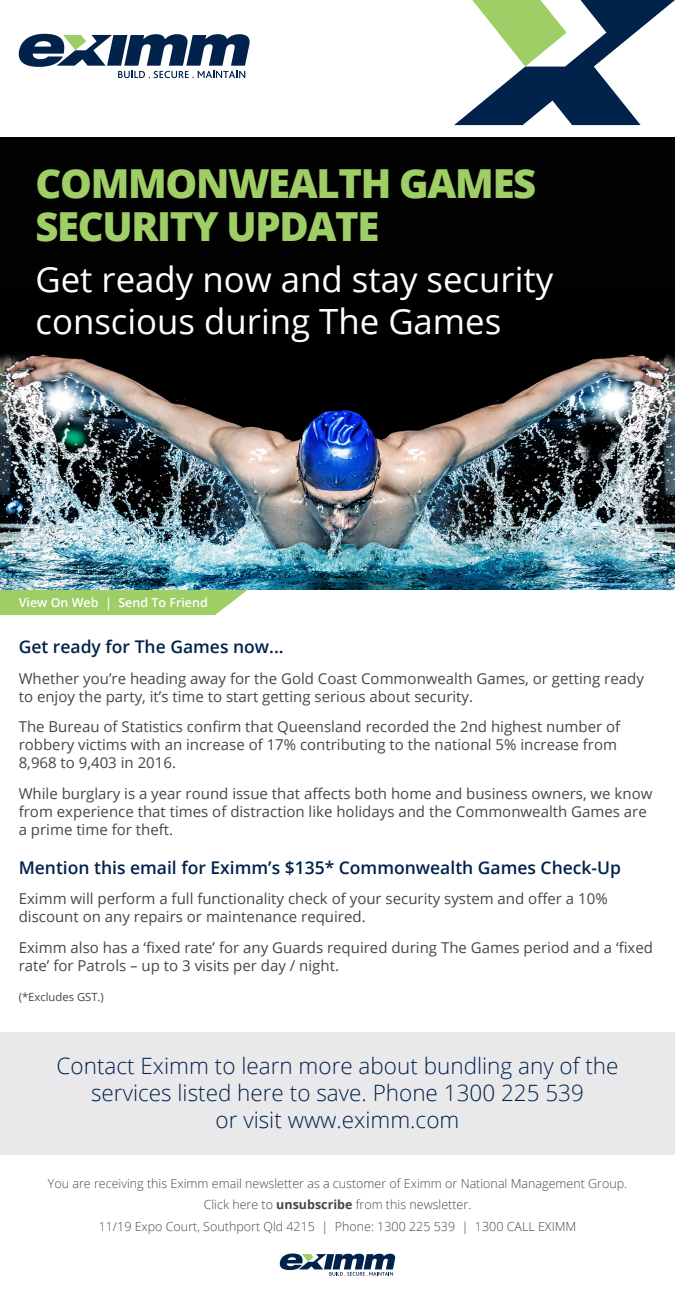
<style>
.page{position:relative;width:675px;height:1296px;background:#fff}
.page>*{position:absolute;margin:0;border:0;box-sizing:border-box;transform-origin:0 0}
.t1{font:800 40px/42.5px "Open Sans";letter-spacing:-.035em;color:#9fce66}
.t2{font:34.75px/41.8px "Open Sans";color:#fff}
.t3{font:300 22.5px/27px "Open Sans";color:#00224b;text-align:center}
.t4{font:600 17.5px "Open Sans";color:#00224b}
.t5{font:15px/18px "Open Sans";color:#484648}
.t6{font:300 12.5px "Open Sans";color:#484648}
.t7{font:600 12.5px "Open Sans";color:#fff}
.t8{font:11.25px "Open Sans";color:#484648}
.s1{font-weight:700}
</style>
<div class="page">
<svg style="left:454px;top:0;width:221px;height:125px"></svg>
<svg style="left:18px;top:34px;width:232px;height:44px"></svg>
<div style="left:0;top:1032px;width:675px;height:122px;background:#e9e9eb"></div>
<svg style="left:279px;top:1253px;width:117px;height:23px"></svg>
<div style="left:0;top:138px;width:675px;height:452px;background:#020202"></div>
<img style="left:0;top:354px;width:675px;height:236px">
<svg style="left:0;top:590px;width:248px;height:25px;background:#a5d170"></svg>
<p class="t1" style="left:36px;top:160px;width:502px">COMMONWEALTH GAMES<br>SECURITY UPDATE</p>
<p class="t2" style="left:36px;top:258px;width:519px">Get ready now and stay security conscious during The Games</p>
<p class="t7" style="left:19px;top:594px;width:191px">View On Web | Send To Friend</p>
<p class="t4" style="left:19px;top:635px;width:266px">Get ready for The Games now...</p>
<p class="t5" style="left:19px;top:669px;width:627px">Whether you’re heading away for the Gold Coast Commonwealth Games, or getting ready to enjoy the party, it’s time to start getting serious about security.</p>
<p class="t5" style="left:19px;top:718px;width:603px">The Bureau of Statistics confirm that Queensland recorded the 2nd highest number of robbery victims with an increase of 17% contributing to the national 5% increase from<br>8,968 to 9,403 in 2016.</p>
<p class="t5" style="left:19px;top:784px;width:635px">While burglary is a year round issue that affects both home and business owners, we know from experience that times of distraction like holidays and the Commonwealth Games are a prime time for theft.</p>
<p class="t4" style="left:19px;top:856px;width:604px">Mention this email for Eximm’s $135* Commonwealth Games Check-Up</p>
<p class="t5" style="left:19px;top:890px;width:590px">Eximm will perform a full functionality check of your security system and offer a 10% discount on any repairs or maintenance required.</p>
<p class="t5" style="left:19px;top:938px;width:636px">Eximm also has a ‘fixed rate’ for any Guards required during The Games period and a ‘fixed rate’ for Patrols – up to 3 visits per day / night.</p>
<p class="t8" style="left:19px;top:990px;width:87px">(*Excludes GST.)</p>
<p class="t3" style="left:57px;top:1052px;width:563px">Contact Eximm to learn more about bundling any of the services listed here to save. Phone 1300 225 539<br>or visit www.eximm.com</p>
<p class="t6" style="left:48px;top:1175px;width:581px">You are receiving this Eximm email newsletter as a customer of Eximm or National Management Group.</p>
<p class="t6" style="left:204px;top:1196px;width:269px">Click here to <span class="s1">unsubscribe</span> from this newsletter.</p>
<p class="t6" style="left:99px;top:1217px;width:479px">11/19 Expo Court, Southport Qld 4215 | Phone: 1300 225 539 | 1300 CALL EXIMM</p>
</div>
